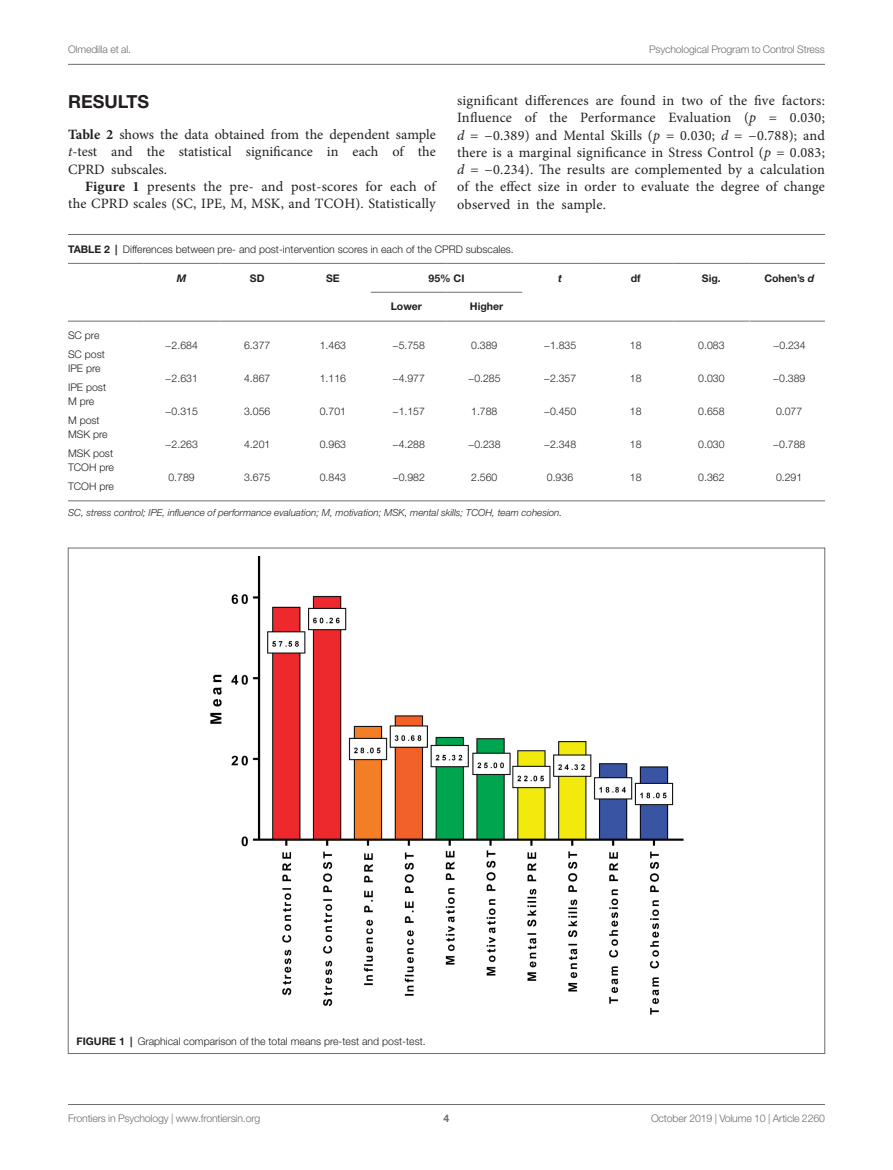
<style>
.page{position:relative;width:893px;height:1170px;background:#fff}
.page>*{position:absolute;margin:0;border:0;box-sizing:border-box;transform-origin:0 0}
.HEAD_1{font:700 18px "Helvetica Neue LT Std";color:#231f20}
.TEXT{font:14.25px/17.2px "Minion Pro";letter-spacing:.015em;color:#231f20;text-align:right}
.TEXT_FLUSH{font:14.25px/17.2px "Minion Pro";color:#231f20;text-align:justify}
.TB_TX{font:300 10.5px "Helvetica Neue LT Std";color:#231f20}
.t1{font:300 10.5px "Helvetica Neue LT Std";letter-spacing:-.015em;color:#6c6d70}
.TT{font:300 10.5px "Helvetica Neue LT Std";color:#231f20}
.FIG_LEG{font:300 10.5px "Helvetica Neue LT Std";color:#231f20}
.TB_CH{font:700 10.5px "Helvetica Neue LT Std";color:#231f20}
.TB_STH{font:700 10.5px "Helvetica Neue LT Std";color:#231f20}
.TB_CH-2{font:italic 700 10.5px "Helvetica Neue LT Std";color:#231f20}
.t2{font:700 10.5px "Helvetica Neue LT Std";color:#6c6d70}
.TFN{font:italic 300 9.75px "Helvetica Neue LT Std";color:#231f20}
.s1{font-weight:700}
.s2{font-style:italic}
</style>
<div class="page">
<hr style="left:68px;top:64px;width:757px;height:1px;background:#6c6d70">
<hr style="left:68px;top:1104px;width:757px;height:1px;background:#6c6d70">
<hr style="left:68px;top:234px;width:757px;height:1px;background:#6c6d70">
<hr style="left:68px;top:500px;width:757px;height:1px;background:#6c6d70">
<hr style="left:144px;top:263px;width:75px;height:1px;background:#6c6d70">
<hr style="left:144px;top:321px;width:75px;height:1px;background:#6c6d70">
<hr style="left:219px;top:263px;width:76px;height:1px;background:#6c6d70">
<hr style="left:219px;top:321px;width:76px;height:1px;background:#6c6d70">
<hr style="left:295px;top:263px;width:76px;height:1px;background:#6c6d70">
<hr style="left:295px;top:321px;width:76px;height:1px;background:#6c6d70">
<hr style="left:371px;top:263px;width:75px;height:1px;background:#6c6d70">
<hr style="left:446px;top:263px;width:76px;height:1px;background:#6c6d70">
<hr style="left:522px;top:263px;width:76px;height:1px;background:#6c6d70">
<hr style="left:522px;top:321px;width:76px;height:1px;background:#6c6d70">
<hr style="left:598px;top:263px;width:76px;height:1px;background:#6c6d70">
<hr style="left:598px;top:321px;width:76px;height:1px;background:#6c6d70">
<hr style="left:674px;top:263px;width:75px;height:1px;background:#6c6d70">
<hr style="left:674px;top:321px;width:75px;height:1px;background:#6c6d70">
<hr style="left:749px;top:263px;width:76px;height:1px;background:#6c6d70">
<hr style="left:749px;top:321px;width:76px;height:1px;background:#6c6d70">
<hr style="left:68px;top:263px;width:76px;height:1px;background:#6c6d70">
<hr style="left:68px;top:321px;width:76px;height:1px;background:#6c6d70">
<hr style="left:446px;top:292px;width:76px;height:1px;background:#6c6d70">
<hr style="left:446px;top:321px;width:76px;height:1px;background:#6c6d70">
<hr style="left:371px;top:292px;width:75px;height:1px;background:#6c6d70">
<hr style="left:371px;top:321px;width:75px;height:1px;background:#6c6d70">
<hr style="left:749px;top:321px;width:1px;height:37px;background:#fff">
<img style="left:210px;top:556px;width:473px;height:459px">
<p class="t1" style="left:68px;top:42px;width:65px">Olmedilla et al.</p>
<p class="t1" style="left:649px;top:42px;width:177px">Psychological Program to Control Stress</p>
<p class="HEAD_1" style="left:68px;top:90px;width:83px">RESULTS</p>
<p class="TEXT_FLUSH" style="left:68px;top:126px;width:369px"><span class="s1">Table 2</span> shows the data obtained from the dependent sample <span class="s2">t</span>-test and the statistical significance in each of the CPRD subscales.</p>
<p class="TEXT" style="left:68px;top:178px;width:369px"><span class="s1">Figure 1</span> presents the pre- and post-scores for each of the CPRD scales (SC, IPE, M, MSK, and TCOH). Statistically</p>
<p class="TEXT" style="left:457px;top:92px;width:369px;text-align:justify">significant differences are found in two of the five factors:<br>Influence of the Performance Evaluation (<span class="s2">p</span> = 0.030; <span class="s2">d</span> = −0.389) and Mental Skills (<span class="s2">p</span> = 0.030; <span class="s2">d</span> = −0.788); and there is a marginal significance in Stress Control (<span class="s2">p</span> = 0.083; <span class="s2">d</span> = −0.234). The results are complemented by a calculation of the effect size in order to evaluate the degree of change observed in the sample.</p>
<p class="TT" style="left:68px;top:242px;width:447px"><span class="s1">TABLE 2 |</span> Differences between pre- and post-intervention scores in each of the CPRD subscales.</p>
<p class="TB_CH-2" style="left:177px;top:271px;width:11px">M</p>
<p class="TB_CH" style="left:250px;top:271px;width:16px">SD</p>
<p class="TB_CH" style="left:326px;top:271px;width:15px">SE</p>
<p class="TB_STH" style="left:428px;top:271px;width:37px">95% CI</p>
<p class="TB_CH-2" style="left:558px;top:271px;width:5px">t</p>
<p class="TB_CH" style="left:631px;top:271px;width:11px">df</p>
<p class="TB_CH" style="left:702px;top:271px;width:20px">Sig.</p>
<p class="TB_CH" style="left:764px;top:271px;width:51px">Cohen’s <span class="s2">d</span></p>
<p class="TB_CH" style="left:391px;top:300px;width:33px">Lower</p>
<p class="TB_CH" style="left:470px;top:300px;width:35px">Higher</p>
<p class="TB_TX" style="left:68px;top:329px;width:33px">SC pre</p>
<p class="TB_TX" style="left:68px;top:348px;width:38px">SC post</p>
<p class="TB_TX" style="left:165px;top:338px;width:34px">−2.684</p>
<p class="TB_TX" style="left:244px;top:338px;width:28px">6.377</p>
<p class="TB_TX" style="left:320px;top:338px;width:28px">1.463</p>
<p class="TB_TX" style="left:392px;top:338px;width:34px">−5.758</p>
<p class="TB_TX" style="left:471px;top:338px;width:28px">0.389</p>
<p class="TB_TX" style="left:544px;top:338px;width:34px">−1.835</p>
<p class="TB_TX" style="left:630px;top:338px;width:13px">18</p>
<p class="TB_TX" style="left:698px;top:338px;width:28px">0.083</p>
<p class="TB_TX" style="left:773px;top:338px;width:34px">−0.234</p>
<p class="TB_TX" style="left:68px;top:362px;width:34px">IPE pre</p>
<p class="TB_TX" style="left:68px;top:381px;width:40px">IPE post</p>
<p class="TB_TX" style="left:68px;top:395px;width:28px">M pre</p>
<p class="TB_TX" style="left:68px;top:414px;width:33px">M post</p>
<p class="TB_TX" style="left:68px;top:428px;width:41px">MSK pre</p>
<p class="TB_TX" style="left:68px;top:447px;width:47px">MSK post</p>
<p class="TB_TX" style="left:165px;top:371px;width:34px">−2.631</p>
<p class="TB_TX" style="left:244px;top:371px;width:28px">4.867</p>
<p class="TB_TX" style="left:320px;top:371px;width:28px">1.116</p>
<p class="TB_TX" style="left:392px;top:371px;width:34px">−4.977</p>
<p class="TB_TX" style="left:468px;top:371px;width:34px">−0.285</p>
<p class="TB_TX" style="left:544px;top:371px;width:34px">−2.357</p>
<p class="TB_TX" style="left:630px;top:371px;width:13px">18</p>
<p class="TB_TX" style="left:698px;top:371px;width:28px">0.030</p>
<p class="TB_TX" style="left:773px;top:371px;width:34px">−0.389</p>
<p class="TB_TX" style="left:165px;top:404px;width:34px">−0.315</p>
<p class="TB_TX" style="left:244px;top:404px;width:28px">3.056</p>
<p class="TB_TX" style="left:320px;top:404px;width:28px">0.701</p>
<p class="TB_TX" style="left:392px;top:404px;width:34px">−1.157</p>
<p class="TB_TX" style="left:471px;top:404px;width:28px">1.788</p>
<p class="TB_TX" style="left:544px;top:404px;width:34px">−0.450</p>
<p class="TB_TX" style="left:630px;top:404px;width:13px">18</p>
<p class="TB_TX" style="left:698px;top:404px;width:28px">0.658</p>
<p class="TB_TX" style="left:776px;top:404px;width:28px">0.077</p>
<p class="TB_TX" style="left:165px;top:437px;width:34px">−2.263</p>
<p class="TB_TX" style="left:244px;top:437px;width:28px">4.201</p>
<p class="TB_TX" style="left:320px;top:437px;width:28px">0.963</p>
<p class="TB_TX" style="left:392px;top:437px;width:34px">−4.288</p>
<p class="TB_TX" style="left:468px;top:437px;width:34px">−0.238</p>
<p class="TB_TX" style="left:544px;top:437px;width:34px">−2.348</p>
<p class="TB_TX" style="left:630px;top:437px;width:13px">18</p>
<p class="TB_TX" style="left:698px;top:437px;width:28px">0.030</p>
<p class="TB_TX" style="left:773px;top:437px;width:34px">−0.788</p>
<p class="TB_TX" style="left:68px;top:461px;width:47px">TCOH pre</p>
<p class="TB_TX" style="left:68px;top:480px;width:47px">TCOH pre</p>
<p class="TB_TX" style="left:168px;top:470px;width:28px">0.789</p>
<p class="TB_TX" style="left:244px;top:470px;width:28px">3.675</p>
<p class="TB_TX" style="left:320px;top:470px;width:28px">0.843</p>
<p class="TB_TX" style="left:392px;top:470px;width:34px">−0.982</p>
<p class="TB_TX" style="left:471px;top:470px;width:28px">2.560</p>
<p class="TB_TX" style="left:547px;top:470px;width:28px">0.936</p>
<p class="TB_TX" style="left:630px;top:470px;width:13px">18</p>
<p class="TB_TX" style="left:698px;top:470px;width:28px">0.362</p>
<p class="TB_TX" style="left:776px;top:470px;width:28px">0.291</p>
<p class="TFN" style="left:68px;top:506px;width:496px">SC, stress control; IPE, influence of performance evaluation; M, motivation; MSK, mental skills; TCOH, team cohesion.</p>
<p class="FIG_LEG" style="left:77px;top:1034px;width:351px"><span class="s1">FIGURE 1 |</span> Graphical comparison of the total means pre-test and post-test.</p>
<p class="t1" style="left:68px;top:1111px;width:194px">Frontiers in Psychology | www.frontiersin.org</p>
<p class="t2" style="left:444px;top:1111px;width:7px">4</p>
<p class="t1" style="left:651px;top:1111px;width:175px">October 2019 | Volume 10 | Article 2260</p>
</div>
